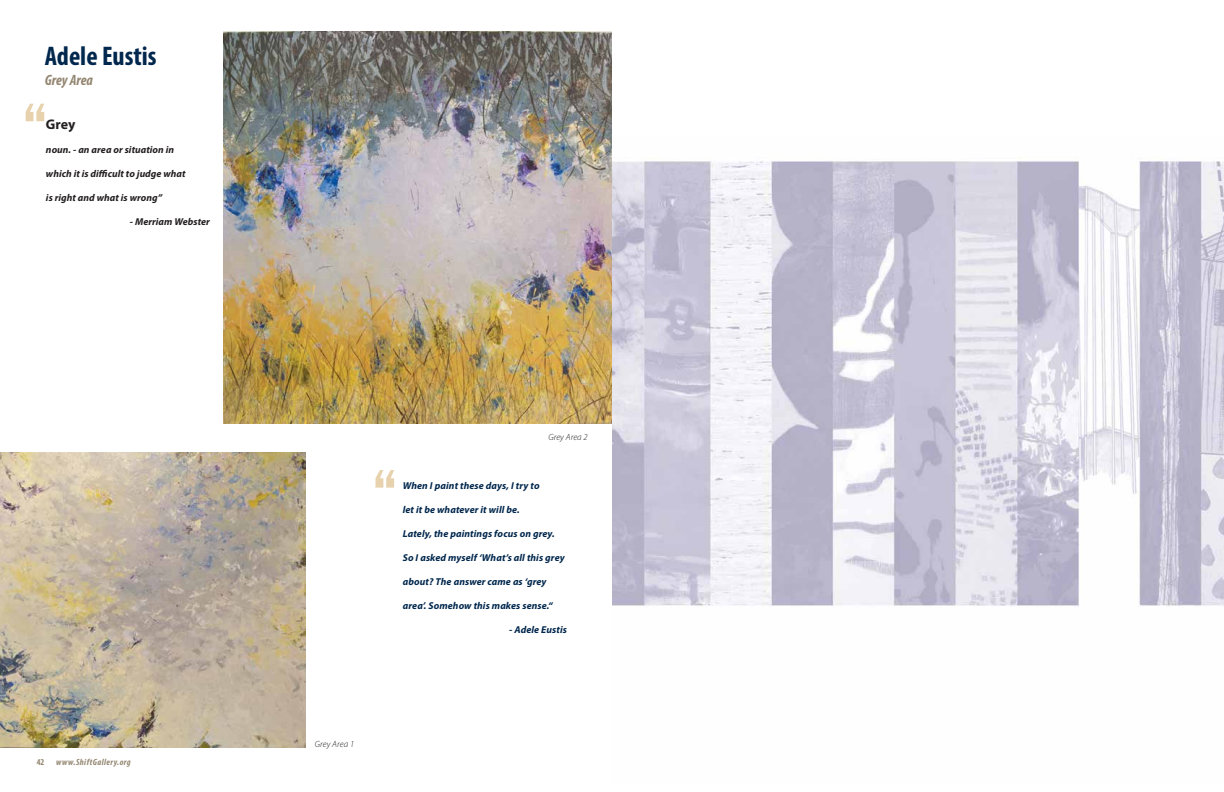
<style>
.page{position:relative;width:1224px;height:792px;background:#fff}
.page>*{position:absolute;margin:0;border:0;box-sizing:border-box;transform-origin:0 0}
.t1{font:700 condensed 27px "Myriad Pro";color:#00274d}
.t2{font:italic 700 condensed 15px "Myriad Pro";color:#948671}
.t3{font:700 14px "Myriad Pro";color:#231f20}
.t4{font:italic 700 10px "Myriad Pro";letter-spacing:.01em;color:#00274d}
.t5{font:italic 700 10px "Myriad Pro";letter-spacing:.005em;color:#231f20}
.t6{font:italic 700 condensed 9px "Myriad Pro";letter-spacing:.05em;color:#948671}
.t7{font:italic 300 9px "Myriad Pro";letter-spacing:.01em;color:#231f20}
.t8{font:700 condensed 9px "Myriad Pro";color:#948671}
</style>
<div class="page">
<svg style="left:45px;top:747px;width:261px;height:1px"></svg>
<img style="left:0;top:452px;width:306px;height:295px">
<img style="left:224px;top:32px;width:388px;height:392px">
<svg style="left:26px;top:104px;width:18px;height:17px"></svg>
<svg style="left:376px;top:470px;width:18px;height:18px"></svg>
<img style="left:612px;top:157px;width:612px;height:449px">
<h1 class="t1" style="left:45px;top:39px;width:113px">Adele Eustis</h1>
<h2 class="t2" style="left:45px;top:70px;width:50px">Grey Area</h2>
<h3 class="t3" style="left:46px;top:115px;width:31px">Grey</h3>
<p class="t5" style="left:46px;top:143px;width:130px">noun. - an area or situation in</p>
<p class="t5" style="left:46px;top:167px;width:141px">which it is difficult to judge what</p>
<p class="t5" style="left:46px;top:191px;width:118px">is right and what is wrong”</p>
<p class="t5" style="left:130px;top:215px;width:82px">- Merriam Webster</p>
<p class="t8" style="left:37px;top:756px;width:9px">42</p>
<p class="t6" style="left:56px;top:756px;width:76px">www.ShiftGallery.org</p>
<p class="t7" style="left:315px;top:739px;width:41px">Grey Area 1</p>
<p class="t7" style="left:548px;top:432px;width:41px">Grey Area 2</p>
<p class="t4" style="left:403px;top:479px;width:138px">When I paint these days, I try to</p>
<p class="t4" style="left:403px;top:503px;width:119px">let it be whatever it will be.</p>
<p class="t4" style="left:403px;top:527px;width:154px">Lately, the paintings focus on grey.</p>
<p class="t4" style="left:403px;top:551px;width:164px">So I asked myself ‘What’s all this grey</p>
<p class="t4" style="left:403px;top:575px;width:145px">about? The answer came as ‘grey</p>
<p class="t4" style="left:403px;top:599px;width:151px">area’. Somehow this makes sense.“</p>
<p class="t4" style="left:509px;top:623px;width:59px">- Adele Eustis</p>
</div>
